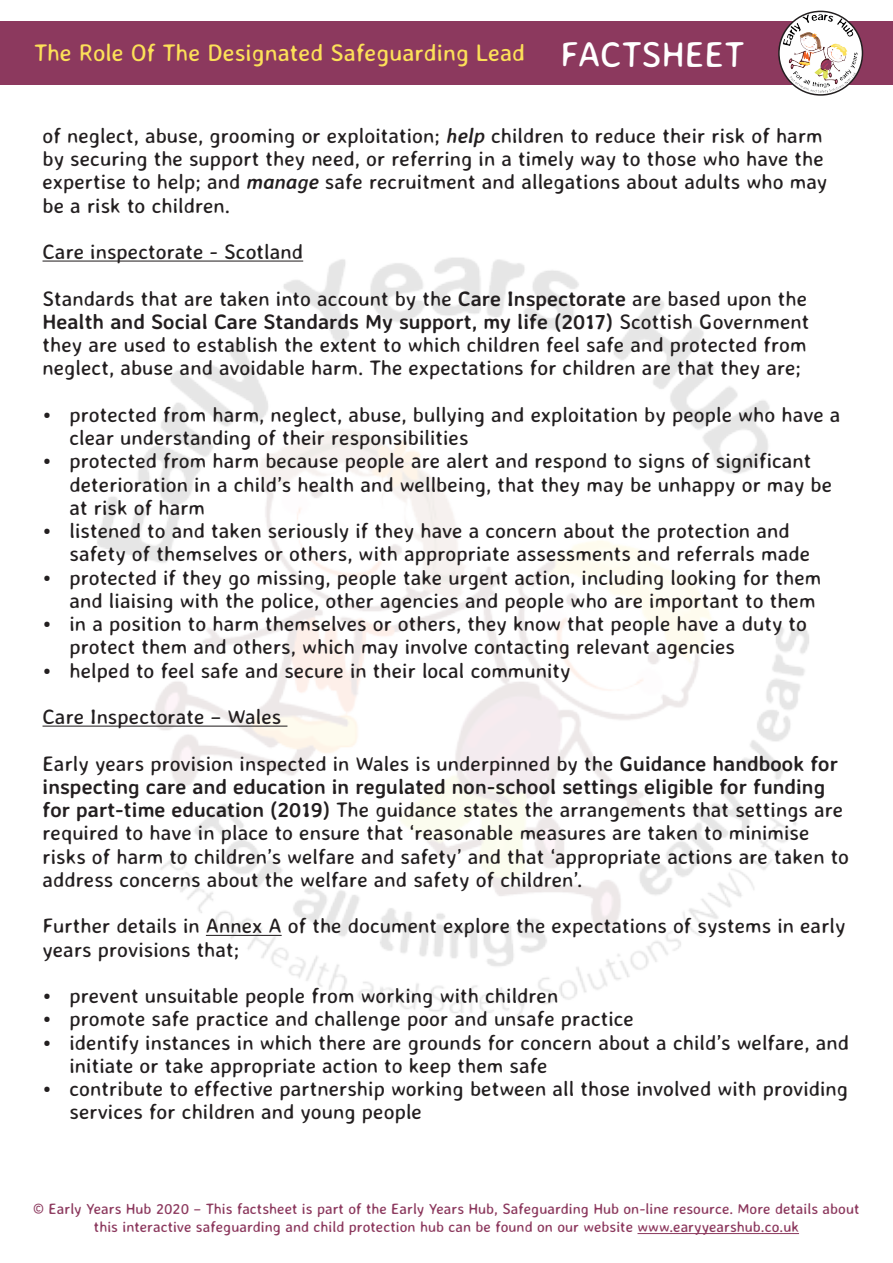
<style>
.page{position:relative;width:893px;height:1263px;background:#fff}
.page>*{position:absolute;margin:0;border:0;box-sizing:border-box;transform-origin:0 0}
.t1{font:36px "Averia Sans Libre";color:#fff}
.t2{font:24px "Averia Sans Libre";color:#fce058}
.t3{font:21px/23.2px "Averia Sans Libre";color:#231f20}
.t4{font:15px/18px "Averia Sans Libre";color:#8c395e;text-align:center}
.s1{font-weight:700;font-style:italic}
.s2{font-weight:700}
</style>
<div class="page">
<img style="left:43px;top:257px;width:766px;height:760px">
<div style="left:0;top:21px;width:893px;height:64px;background:#8c395e"></div>
<img style="left:779px;top:11px;width:82px;height:83px">
<div style="left:778px;top:11px;width:85px;height:85px;border:2px solid #231f20;border-radius:50%"></div>
<hr style="left:637px;top:1233px;width:162px;height:1px;background:#8c395e">
<hr style="left:43px;top:261px;width:260px;height:1px;background:#231f20">
<hr style="left:43px;top:726px;width:244px;height:1px;background:#231f20">
<hr style="left:206px;top:935px;width:76px;height:1px;background:#231f20">
<p class="t2" style="left:34px;top:38px;width:493px">The Role Of The Designated Safeguarding Lead</p>
<h1 class="t1" style="left:560px;top:32px;width:185px">FACTSHEET</h1>
<p class="t3" style="left:43px;top:124px;width:786px">of neglect, abuse, grooming or exploitation; <span class="s1">help</span> children to reduce their risk of harm by securing the support they need, or referring in a timely way to those who have the expertise to help; and <span class="s1">manage</span> safe recruitment and allegations about adults who may be a risk to children.</p>
<p class="t3" style="left:43px;top:240px;width:262px">Care inspectorate - Scotland</p>
<p class="t3" style="left:43px;top:286px;width:768px">Standards that are taken into account by the <span class="s2">Care Inspectorate</span> are based upon the <span class="s2">Health and Social Care Standards My support, my life (2017)</span> Scottish Government they are used to establish the extent to which children feel safe and protected from neglect, abuse and avoidable harm. The expectations for children are that they are;</p>
<p class="t3" style="left:70px;top:402px;width:773px;text-indent:-27px">• protected from harm, neglect, abuse, bullying and exploitation by people who have a clear understanding of their responsibilities</p>
<p class="t3" style="left:70px;top:449px;width:764px;text-indent:-27px">• protected from harm because people are alert and respond to signs of significant deterioration in a child’s health and wellbeing, that they may be unhappy or may be at risk of harm</p>
<p class="t3" style="left:70px;top:519px;width:742px;text-indent:-27px">• listened to and taken seriously if they have a concern about the protection and safety of themselves or others, with appropriate assessments and referrals made</p>
<p class="t3" style="left:43px;top:565px;width:780px;text-align:right">• protected if they go missing, people take urgent action, including looking for them and liaising with the police, other agencies and people who are important to them</p>
<p class="t3" style="left:70px;top:612px;width:739px;text-indent:-27px">• in a position to harm themselves or others, they know that people have a duty to protect them and others, which may involve contacting relevant agencies</p>
<p class="t3" style="left:43px;top:658px;width:530px">• helped to feel safe and secure in their local community</p>
<p class="t3" style="left:43px;top:705px;width:240px">Care Inspectorate – Wales</p>
<p class="t3" style="left:43px;top:751px;width:808px">Early years provision inspected in Wales is underpinned by the <span class="s2">Guidance handbook for inspecting care and education in regulated non-school settings eligible for funding for part-time education (2019)</span> The guidance states the arrangements that settings are required to have in place to ensure that ‘reasonable measures are taken to minimise risks of harm to children’s welfare and safety’ and that ‘appropriate actions are taken to address concerns about the welfare and safety of children’.</p>
<p class="t3" style="left:43px;top:914px;width:804px">Further details in Annex A of the document explore the expectations of systems in early years provisions that;</p>
<p class="t3" style="left:43px;top:984px;width:517px">• prevent unsuitable people from working with children</p>
<p class="t3" style="left:43px;top:1007px;width:593px">• promote safe practice and challenge poor and unsafe practice</p>
<p class="t3" style="left:70px;top:1030px;width:781px;text-indent:-27px">• identify instances in which there are grounds for concern about a child’s welfare, and initiate or take appropriate action to keep them safe</p>
<p class="t3" style="left:70px;top:1077px;width:780px;text-indent:-27px">• contribute to effective partnership working between all those involved with providing services for children and young people</p>
<p class="t4" style="left:33px;top:1200px;width:828px">© Early Years Hub 2020 – This factsheet is part of the Early Years Hub, Safeguarding Hub on-line resource. More details about this interactive safeguarding and child protection hub can be found on our website www.earyyearshub.co.uk</p>
</div>
